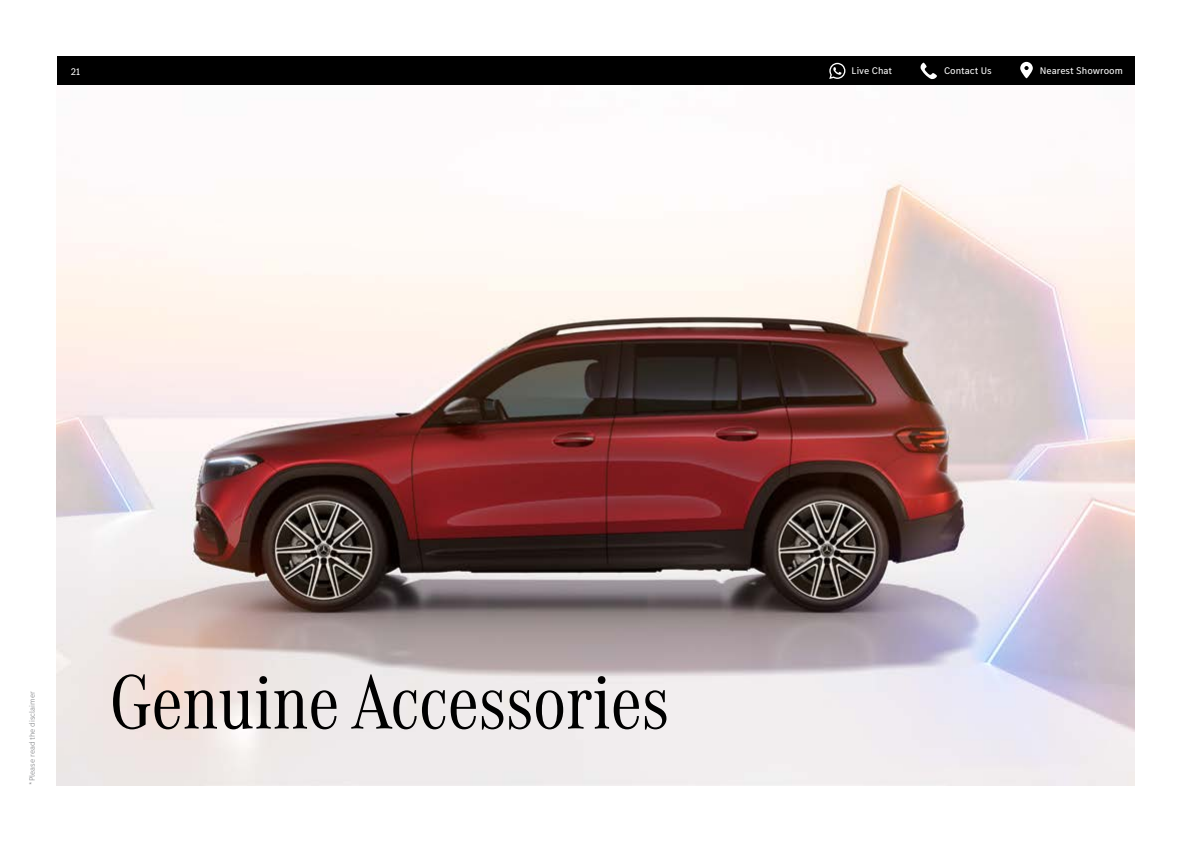
<style>
.page{position:relative;width:1191px;height:842px;background:#fff}
.page>*{position:absolute;margin:0;border:0;box-sizing:border-box;transform-origin:0 0}
.t1{font:80px "MB Corpo A Title Cond";color:#000}
.t2{font:10px "MB Corpo S Text";color:#fff}
.t3{font:300 8px "MB Corpo S Text";color:#808285}
</style>
<div class="page">
<div style="left:57px;top:57px;width:1077px;height:28px;background:#000"></div>
<svg style="left:1020px;top:62px;width:12px;height:16px"></svg>
<svg style="left:920px;top:63px;width:17px;height:16px"></svg>
<svg style="left:829px;top:63px;width:16px;height:16px"></svg>
<img style="left:57px;top:179px;width:1077px;height:606px">
<p class="t2" style="left:71px;top:65px;width:11px">21</p>
<p class="t2" style="left:851px;top:64px;width:42px">Live Chat</p>
<p class="t2" style="left:944px;top:64px;width:49px">Contact Us</p>
<p class="t2" style="left:1040px;top:64px;width:84px">Nearest Showroom</p>
<p class="t3" style="left:27px;top:785px;width:95px;rotate:-90deg">*Please read the disclaimer</p>
<h1 class="t1" style="left:110px;top:650px;width:561px">Genuine Accessories</h1>
</div>
